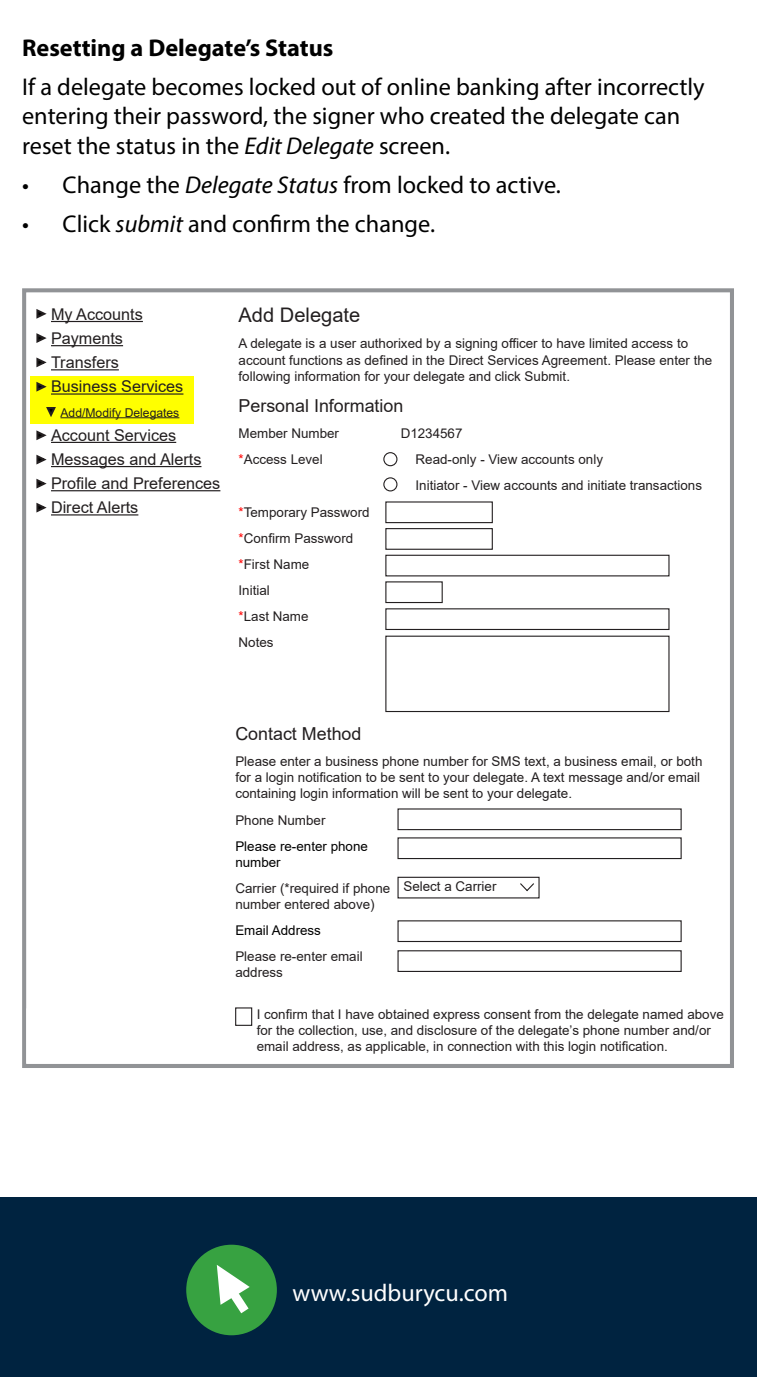
<style>
.page{position:relative;width:757px;height:1377px;background:#fff}
.page>*{position:absolute;margin:0;border:0;box-sizing:border-box;transform-origin:0 0}
.t1{font:24.3px/29.2px "Myriad Pro";color:#000}
.t2{font:700 24.3px "Myriad Pro";color:#000}
.t3{font:24.3px "Myriad Pro";color:#fff}
.t4{font:20.03px "Arial";color:#231f20}
.t5{font:17.78px "Arial";color:#231f20}
.t6{font:16.2px/24.1px "Arial";color:#231f20}
.t7{font:13.5px/16px "Arial";color:#231f20}
.t8{font:13.5px/16px "Arial";color:#000}
.t9{font:12.15px "Arial";color:#231f20}
.s1{font-style:italic}
.s2{color:#f00}
</style>
<div class="page">
<div style="left:0;top:1197px;width:757px;height:180px;background:#002340"></div>
<div style="left:22px;top:288px;width:712px;height:780px;border:4px solid #919396"></div>
<div style="left:31px;top:376px;width:163px;height:47px;background:#ff0"></div>
<hr style="left:51px;top:321px;width:92px;height:1px;background:#231f20">
<hr style="left:51px;top:345px;width:72px;height:1px;background:#231f20">
<hr style="left:51px;top:369px;width:68px;height:1px;background:#231f20">
<hr style="left:51px;top:393px;width:132px;height:2px;background:#231f20">
<hr style="left:60px;top:417px;width:119px;height:1px;background:#231f20">
<hr style="left:51px;top:442px;width:125px;height:1px;background:#231f20">
<hr style="left:51px;top:466px;width:150px;height:1px;background:#231f20">
<hr style="left:51px;top:490px;width:169px;height:1px;background:#231f20">
<hr style="left:51px;top:514px;width:87px;height:2px;background:#231f20">
<svg style="left:36px;top:309px;width:11px;height:10px"></svg>
<svg style="left:36px;top:333px;width:11px;height:10px"></svg>
<svg style="left:36px;top:357px;width:11px;height:11px"></svg>
<svg style="left:36px;top:381px;width:11px;height:11px"></svg>
<svg style="left:36px;top:430px;width:11px;height:11px"></svg>
<svg style="left:36px;top:454px;width:11px;height:11px"></svg>
<svg style="left:36px;top:478px;width:11px;height:11px"></svg>
<svg style="left:36px;top:502px;width:11px;height:11px"></svg>
<svg style="left:46px;top:407px;width:10px;height:10px"></svg>
<div style="left:383px;top:452px;width:14px;height:14px;border:1px solid #231f20;border-radius:50%"></div>
<div style="left:383px;top:477px;width:14px;height:14px;border:1px solid #231f20;border-radius:50%"></div>
<div style="left:385px;top:501px;width:108px;height:22px;border:1px solid #231f20"></div>
<div style="left:385px;top:528px;width:108px;height:22px;border:1px solid #231f20"></div>
<div style="left:385px;top:555px;width:284px;height:21px;border:1px solid #231f20"></div>
<div style="left:385px;top:581px;width:57px;height:22px;border:1px solid #231f20"></div>
<div style="left:385px;top:608px;width:284px;height:22px;border:1px solid #231f20"></div>
<div style="left:385px;top:636px;width:284px;height:76px;border:1px solid #231f20"></div>
<div style="left:397px;top:808px;width:284px;height:22px;border:1px solid #231f20"></div>
<div style="left:397px;top:837px;width:284px;height:22px;border:1px solid #231f20"></div>
<div style="left:397px;top:877px;width:142px;height:21px;border:1px solid #231f20"></div>
<div style="left:397px;top:920px;width:284px;height:22px;border:1px solid #231f20"></div>
<div style="left:397px;top:950px;width:284px;height:22px;border:1px solid #231f20"></div>
<svg style="left:520px;top:883px;width:14px;height:9px"></svg>
<div style="left:235px;top:1007px;width:17px;height:19px;border:1px solid #231f20"></div>
<div style="left:26px;top:1008px;width:165px;height:55px;background:#fff"></div>
<div style="left:186px;top:1245px;width:91px;height:90px;background:#37a241;border-radius:50%"></div>
<svg style="left:216px;top:1265px;width:34px;height:49px"></svg>
<h1 class="t2" style="left:22px;top:32px;width:313px">Resetting a Delegate’s Status</h1>
<h1 class="t1" style="left:22px;top:72px;width:684px">If a delegate becomes locked out of online banking after incorrectly entering their password, the signer who created the delegate can reset the status in the <span class="s1">Edit Delegate</span> screen.</h1>
<h1 class="t1" style="left:22px;top:170px;width:540px">• Change the <span class="s1">Delegate Status</span> from locked to active.</h1>
<h1 class="t1" style="left:22px;top:209px;width:414px">• Click <span class="s1">submit</span> and confirm the change.</h1>
<p class="t6" style="left:51px;top:302px;width:134px">My Accounts<br>Payments<br>Transfers<br>Business Services</p>
<p class="t9" style="left:60px;top:404px;width:120px">Add/Modify Delegates</p>
<p class="t6" style="left:51px;top:423px;width:171px">Account Services<br>Messages and Alerts<br>Profile and Preferences<br>Direct Alerts</p>
<h2 class="t4" style="left:238px;top:302px;width:123px">Add Delegate</h2>
<p class="t7" style="left:238px;top:336px;width:475px">A delegate is a user authorixed by a signing officer to have limited access to account functions as defined in the Direct Services Agreement. Please enter the following information for your delegate and click Submit.</p>
<h3 class="t5" style="left:238px;top:394px;width:166px">Personal Information</h3>
<p class="t7" style="left:238px;top:425px;width:102px">Member Number</p>
<p class="t7" style="left:400px;top:425px;width:63px">D1234567</p>
<p class="t7" style="left:238px;top:452px;width:86px"><span class="s2">*</span>Access Level</p>
<p class="t7" style="left:415px;top:446px;width:288px;line-height:26.1px">Read-only - View accounts only<br>Initiator - View accounts and initiate transactions</p>
<p class="t7" style="left:238px;top:499px;width:133px;line-height:26.1px"><span class="s2">*</span>Temporary Password <span class="s2">*</span>Confirm Password <span class="s2">*</span>First Name<br>Initial<br><span class="s2">*</span>Last Name<br>Notes</p>
<h3 class="t5" style="left:235px;top:722px;width:128px">Contact Method</h3>
<p class="t7" style="left:235px;top:753px;width:468px">Please enter a business phone number for SMS text, a business email, or both for a login notification to be sent to your delegate. A text message and/or email containing login information will be sent to your delegate.</p>
<p class="t7" style="left:235px;top:812px;width:92px">Phone Number</p>
<p class="t8" style="left:235px;top:838px;width:134px">Please re-enter phone number</p>
<p class="t7" style="left:235px;top:880px;width:156px">Carrier (*required if phone number entered above)</p>
<p class="t8" style="left:235px;top:922px;width:87px">Email Address</p>
<p class="t7" style="left:235px;top:948px;width:129px">Please re-enter email address</p>
<p class="t7" style="left:403px;top:878px;width:95px">Select a Carrier</p>
<p class="t7" style="left:257px;top:1006px;width:468px">I confirm that I have obtained express consent from the delegate named above for the collection, use, and disclosure of the delegate’s phone number and/or email address, as applicable, in connection with this login notification.</p>
<h1 class="t3" style="left:292px;top:1278px;width:217px">www.sudburycu.com</h1>
</div>
